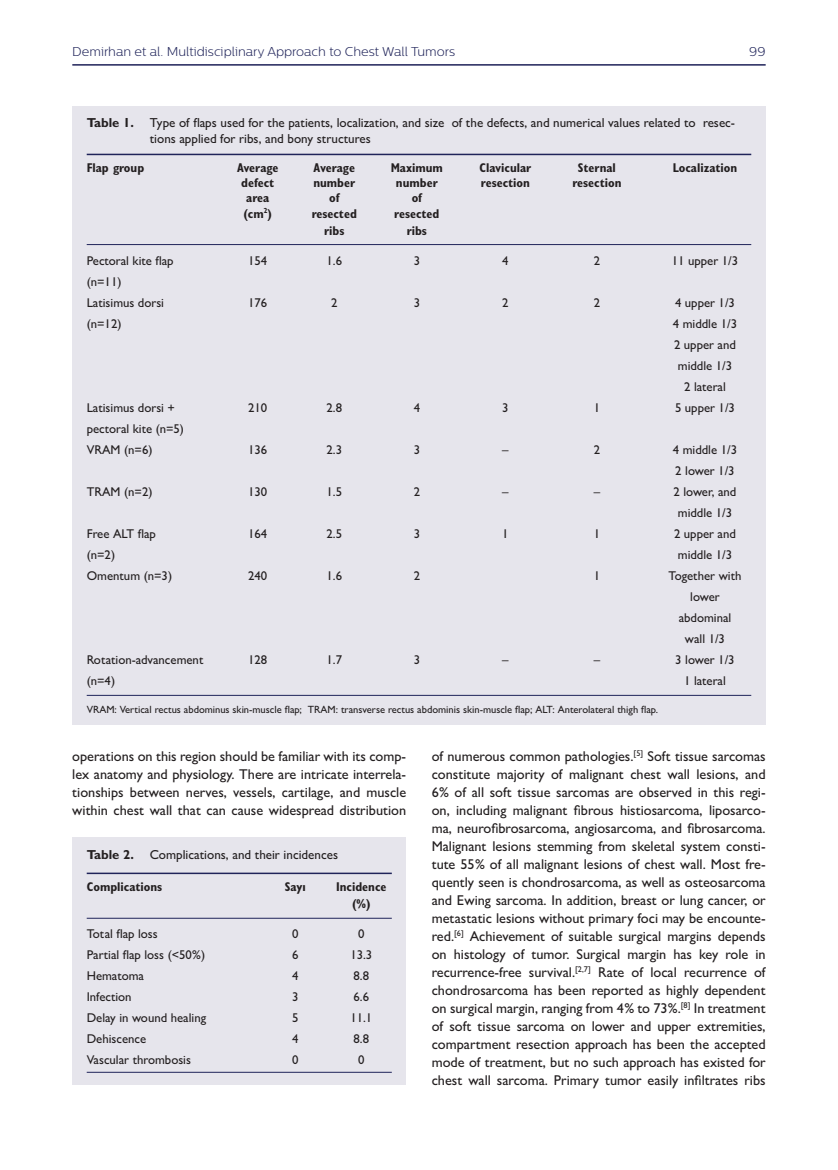
<style>
.page{position:relative;width:838px;height:1170px;background:#fff}
.page>*{position:absolute;margin:0;border:0;box-sizing:border-box;transform-origin:0 0}
.t1{font:500 14.25px/18px "Gill Sans MT Pro";color:#231f20;text-align:justify}
.t2{font:500 13.05px/15.6px "Gill Sans MT Pro";color:#231f20}
.t3{font:500 12.75px/21px "Gill Sans MT Pro";color:#231f20}
.t4{font:700 condensed 12.75px/17.4px "Gill Sans MT Pro";color:#231f20;text-align:center}
.t5{font:300 12.75px "Centrale Sans";color:#1f2359}
.t6{font:500 10.5px "Gill Sans MT Pro";color:#231f20}
.s1{font-weight:700}
</style>
<div class="page">
<hr style="left:72px;top:64px;width:693px;height:2px;background:#1f2359">
<div style="left:72px;top:106px;width:693px;height:619px;background:#e6e5ec"></div>
<hr style="left:87px;top:154px;width:664px;height:1px;background:#1f2359">
<hr style="left:87px;top:244px;width:664px;height:1px;background:#1f2359">
<hr style="left:87px;top:695px;width:664px;height:1px;background:#1f2359">
<div style="left:72px;top:837px;width:334px;height:247px;background:#e6e5ec"></div>
<hr style="left:87px;top:872px;width:305px;height:2px;background:#1f2359">
<hr style="left:87px;top:917px;width:305px;height:1px;background:#1f2359">
<hr style="left:87px;top:1071px;width:305px;height:1px;background:#1f2359">
<p class="t5" style="left:72px;top:45px;width:384px">Demirhan et al. Multidisciplinary Approach to Chest Wall Tumors</p>
<p class="t5" style="left:749px;top:45px;width:18px">99</p>
<p class="t2" style="left:150px;top:115px;width:587px;text-indent:-63px"><span class="s1">Table 1.</span> Type of flaps used for the patients, localization, and size of the defects, and numerical values related to resec&shy;tions applied for ribs, and bony structures</p>
<p class="t4" style="left:87px;top:159px;width:59px">Flap group</p>
<p class="t4" style="left:237px;top:159px;width:43px">Average</p>
<p class="t4" style="left:313px;top:159px;width:43px">Average</p>
<p class="t4" style="left:391px;top:159px;width:54px">Maximum</p>
<p class="t4" style="left:479px;top:159px;width:53px">Clavicular</p>
<p class="t4" style="left:578px;top:159px;width:39px">Sternal</p>
<p class="t4" style="left:672px;top:159px;width:66px">Localization</p>
<p class="t4" style="left:241px;top:174px;width:35px">defect</p>
<p class="t4" style="left:313px;top:174px;width:43px">number</p>
<p class="t4" style="left:396px;top:174px;width:43px">number</p>
<p class="t4" style="left:481px;top:174px;width:51px">resection</p>
<p class="t4" style="left:572px;top:174px;width:51px">resection</p>
<p class="t4" style="left:246px;top:189px;width:24px">area</p>
<p class="t4" style="left:329px;top:189px;width:12px">of</p>
<p class="t4" style="left:412px;top:189px;width:12px">of</p>
<p class="t4" style="left:243px;top:204px;width:30px">(cm<sup>2</sup>)</p>
<p class="t4" style="left:312px;top:204px;width:47px">resected</p>
<p class="t4" style="left:394px;top:204px;width:47px">resected</p>
<p class="t4" style="left:324px;top:222px;width:22px">ribs</p>
<p class="t4" style="left:407px;top:222px;width:22px">ribs</p>
<p class="t3" style="left:87px;top:250px;width:88px">Pectoral kite flap</p>
<p class="t3" style="left:248px;top:250px;width:21px">154</p>
<p class="t3" style="left:326px;top:250px;width:17px">1.6</p>
<p class="t3" style="left:413px;top:250px;width:8px">3</p>
<p class="t3" style="left:502px;top:250px;width:8px">4</p>
<p class="t3" style="left:593px;top:250px;width:8px">2</p>
<p class="t3" style="left:672px;top:250px;width:68px">11 upper 1/3</p>
<p class="t3" style="left:87px;top:271px;width:79px">(n=11)<br>Latisimus dorsi</p>
<p class="t3" style="left:248px;top:292px;width:21px">176</p>
<p class="t3" style="left:331px;top:292px;width:8px">2</p>
<p class="t3" style="left:413px;top:292px;width:8px">3</p>
<p class="t3" style="left:502px;top:292px;width:8px">2</p>
<p class="t3" style="left:593px;top:292px;width:8px">2</p>
<p class="t3" style="left:675px;top:292px;width:61px">4 upper 1/3</p>
<p class="t3" style="left:87px;top:313px;width:36px">(n=12)</p>
<p class="t3" style="left:673px;top:313px;width:66px;text-align:center">4 middle 1/3<br>2 upper and middle 1/3<br>2 lateral</p>
<p class="t3" style="left:87px;top:397px;width:90px">Latisimus dorsi +</p>
<p class="t3" style="left:248px;top:397px;width:21px">210</p>
<p class="t3" style="left:326px;top:397px;width:17px">2.8</p>
<p class="t3" style="left:413px;top:397px;width:8px">4</p>
<p class="t3" style="left:502px;top:397px;width:8px">3</p>
<p class="t3" style="left:593px;top:397px;width:8px">1</p>
<p class="t3" style="left:675px;top:397px;width:61px">5 upper 1/3</p>
<p class="t3" style="left:87px;top:418px;width:99px">pectoral kite (n=5)<br>VRAM (n=6)</p>
<p class="t3" style="left:248px;top:439px;width:21px">136</p>
<p class="t3" style="left:326px;top:439px;width:17px">2.3</p>
<p class="t3" style="left:413px;top:439px;width:8px">3</p>
<p class="t3" style="left:502px;top:439px;width:8px">–</p>
<p class="t3" style="left:593px;top:439px;width:8px">2</p>
<p class="t3" style="left:673px;top:439px;width:66px">4 middle 1/3<br>2 lower 1/3</p>
<p class="t3" style="left:87px;top:481px;width:67px">TRAM (n=2)</p>
<p class="t3" style="left:248px;top:481px;width:21px">130</p>
<p class="t3" style="left:326px;top:481px;width:17px">1.5</p>
<p class="t3" style="left:413px;top:481px;width:8px">2</p>
<p class="t3" style="left:502px;top:481px;width:8px">–</p>
<p class="t3" style="left:593px;top:481px;width:8px">–</p>
<p class="t3" style="left:673px;top:481px;width:64px;text-align:center">2 lower, and middle 1/3</p>
<p class="t3" style="left:87px;top:523px;width:71px">Free ALT flap</p>
<p class="t3" style="left:248px;top:523px;width:21px">164</p>
<p class="t3" style="left:326px;top:523px;width:17px">2.5</p>
<p class="t3" style="left:413px;top:523px;width:8px">3</p>
<p class="t3" style="left:502px;top:523px;width:8px">1</p>
<p class="t3" style="left:593px;top:523px;width:8px">1</p>
<p class="t3" style="left:674px;top:523px;width:63px">2 upper and</p>
<p class="t3" style="left:87px;top:544px;width:30px">(n=2)</p>
<p class="t3" style="left:678px;top:544px;width:56px">middle 1/3</p>
<p class="t3" style="left:87px;top:565px;width:87px">Omentum (n=3)</p>
<p class="t3" style="left:248px;top:565px;width:21px">240</p>
<p class="t3" style="left:326px;top:565px;width:17px">1.6</p>
<p class="t3" style="left:413px;top:565px;width:8px">2</p>
<p class="t3" style="left:593px;top:565px;width:8px">1</p>
<p class="t3" style="left:668px;top:565px;width:74px;text-align:center">Together with lower abdominal wall 1/3</p>
<p class="t3" style="left:87px;top:649px;width:118px">Rotation-advancement</p>
<p class="t3" style="left:248px;top:649px;width:21px">128</p>
<p class="t3" style="left:326px;top:649px;width:17px">1.7</p>
<p class="t3" style="left:413px;top:649px;width:8px">3</p>
<p class="t3" style="left:502px;top:649px;width:8px">–</p>
<p class="t3" style="left:593px;top:649px;width:8px">–</p>
<p class="t3" style="left:675px;top:649px;width:61px">3 lower 1/3</p>
<p class="t3" style="left:87px;top:670px;width:30px">(n=4)</p>
<p class="t3" style="left:684px;top:670px;width:43px">1 lateral</p>
<p class="t6" style="left:87px;top:703px;width:573px">VRAM: Vertical rectus abdominus skin-muscle flap; TRAM: transverse rectus abdominis skin-muscle flap; ALT: Anterolateral thigh flap.</p>
<p class="t1" style="left:72px;top:746px;width:335px">operations on this region should be familiar with its comp&shy;lex anatomy and physiology. There are intricate interrela&shy;tionships between nerves, vessels, cartilage, and muscle within chest wall that can cause widespread distribution</p>
<p class="t1" style="left:432px;top:746px;width:335px">of numerous common pathologies.<sup>[5]</sup> Soft tissue sarcomas constitute majority of malignant chest wall lesions, and 6% of all soft tissue sarcomas are observed in this regi&shy;on, including malignant fibrous histiosarcoma, liposarco&shy;ma, neurofibrosarcoma, angiosarcoma, and fibrosarcoma.<br>Malignant lesions stemming from skeletal system consti&shy;tute 55% of all malignant lesions of chest wall. Most fre&shy;quently seen is chondrosarcoma, as well as osteosarcoma and Ewing sarcoma. In addition, breast or lung cancer, or metastatic lesions without primary foci may be encounte&shy;red.<sup>[6]</sup> Achievement of suitable surgical margins depends on histology of tumor. Surgical margin has key role in recurrence-free survival.<sup>[2,7]</sup> Rate of local recurrence of chondrosarcoma has been reported as highly dependent on surgical margin, ranging from 4% to 73%.<sup>[8]</sup> In treatment of soft tissue sarcoma on lower and upper extremities, compartment resection approach has been the accepted mode of treatment, but no such approach has existed for chest wall sarcoma. Primary tumor easily infiltrates ribs</p>
<p class="t2" style="left:87px;top:846px;width:253px"><span class="s1">Table 2.</span> Complications, and their incidences</p>
<p class="t4" style="left:87px;top:877px;width:77px">Complications</p>
<p class="t4" style="left:285px;top:877px;width:22px">Sayı</p>
<p class="t4" style="left:336px;top:877px;width:52px">Incidence (%)</p>
<p class="t3" style="left:87px;top:922px;width:72px">Total flap loss</p>
<p class="t3" style="left:292px;top:922px;width:8px">0</p>
<p class="t3" style="left:358px;top:922px;width:8px">0</p>
<p class="t3" style="left:87px;top:943px;width:120px">Partial flap loss (&lt;50%)</p>
<p class="t3" style="left:292px;top:943px;width:8px">6</p>
<p class="t3" style="left:350px;top:943px;width:23px">13.3</p>
<p class="t3" style="left:87px;top:964px;width:59px">Hematoma</p>
<p class="t3" style="left:292px;top:964px;width:8px">4</p>
<p class="t3" style="left:353px;top:964px;width:17px">8.8</p>
<p class="t3" style="left:87px;top:985px;width:46px">Infection</p>
<p class="t3" style="left:292px;top:985px;width:8px">3</p>
<p class="t3" style="left:353px;top:985px;width:17px">6.6</p>
<p class="t3" style="left:87px;top:1006px;width:121px">Delay in wound healing</p>
<p class="t3" style="left:292px;top:1006px;width:8px">5</p>
<p class="t3" style="left:350px;top:1006px;width:23px">11.1</p>
<p class="t3" style="left:87px;top:1027px;width:61px">Dehiscence</p>
<p class="t3" style="left:292px;top:1027px;width:8px">4</p>
<p class="t3" style="left:353px;top:1027px;width:17px">8.8</p>
<p class="t3" style="left:87px;top:1048px;width:106px">Vascular thrombosis</p>
<p class="t3" style="left:292px;top:1048px;width:8px">0</p>
<p class="t3" style="left:358px;top:1048px;width:8px">0</p>
</div>
